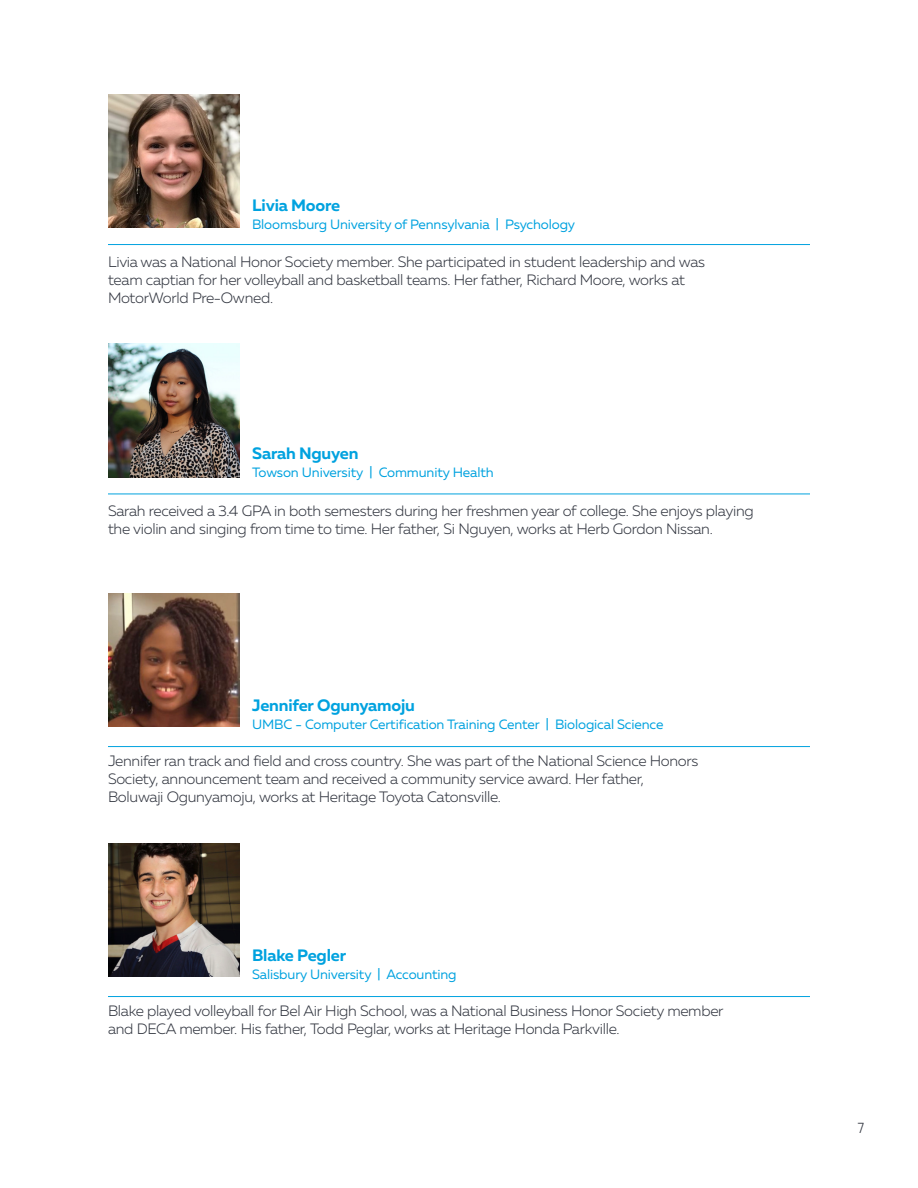
<style>
.page{position:relative;width:918px;height:1188px;background:#fff}
.page>*{position:absolute;margin:0;border:0;box-sizing:border-box;transform-origin:0 0}
.t1{font:700 16.5px "Muller";letter-spacing:-.01em;color:#00a2df}
.t2{font:300 15px/18px "Muller";letter-spacing:-.02em;color:#323640}
.t3{font:300 15px "Muller Narrow";color:#323640}
.t4{font:13.5px "Muller";letter-spacing:-.01em;color:#00a2df}
</style>
<div class="page">
<hr style="left:108px;top:746px;width:702px;height:1px;background:#00a2df">
<hr style="left:108px;top:244px;width:702px;height:1px;background:#00a2df">
<hr style="left:108px;top:494px;width:702px;height:1px;background:#00a2df">
<img style="left:108px;top:344px;width:132px;height:133px">
<img style="left:108px;top:593px;width:132px;height:134px">
<hr style="left:108px;top:996px;width:702px;height:1px;background:#00a2df">
<img style="left:108px;top:94px;width:132px;height:134px">
<img style="left:108px;top:843px;width:132px;height:134px">
<p class="t1" style="left:252px;top:195px;width:90px">Livia Moore</p>
<p class="t4" style="left:252px;top:216px;width:325px">Bloomsburg University of Pennsylvania | Psychology</p>
<p class="t2" style="left:108px;top:253px;width:599px">Livia was a National Honor Society member. She participated in student leadership and was team captian for her volleyball and basketball teams. Her father, Richard Moore, works at<br>MotorWorld Pre-Owned.</p>
<p class="t1" style="left:252px;top:443px;width:108px">Sarah Nguyen</p>
<p class="t4" style="left:252px;top:464px;width:243px">Towson University | Community Health</p>
<p class="t2" style="left:108px;top:502px;width:647px">Sarah received a 3.4 GPA in both semesters during her freshmen year of college. She enjoys playing the violin and singing from time to time. Her father, Si Nguyen, works at Herb Gordon Nissan.</p>
<p class="t1" style="left:252px;top:695px;width:164px">Jennifer Ogunyamoju</p>
<p class="t4" style="left:252px;top:716px;width:413px">UMBC - Computer Certification Training Center | Biological Science</p>
<p class="t2" style="left:108px;top:751px;width:592px">Jennifer ran track and field and cross country. She was part of the National Science Honors<br>Society, announcement team and received a community service award. Her father,</p>
<p class="t2" style="left:108px;top:787px;width:394px">Boluwaji Ogunyamoju, works at Heritage Toyota Catonsville.</p>
<p class="t1" style="left:252px;top:945px;width:95px">Blake Pegler</p>
<p class="t4" style="left:252px;top:966px;width:206px">Salisbury University | Accounting</p>
<p class="t2" style="left:108px;top:1001px;width:617px">Blake played volleyball for Bel Air High School, was a National Business Honor Society member and DECA member. His father, Todd Peglar, works at Heritage Honda Parkville.</p>
<p class="t3" style="left:858px;top:1119px;width:8px">7</p>
</div>
